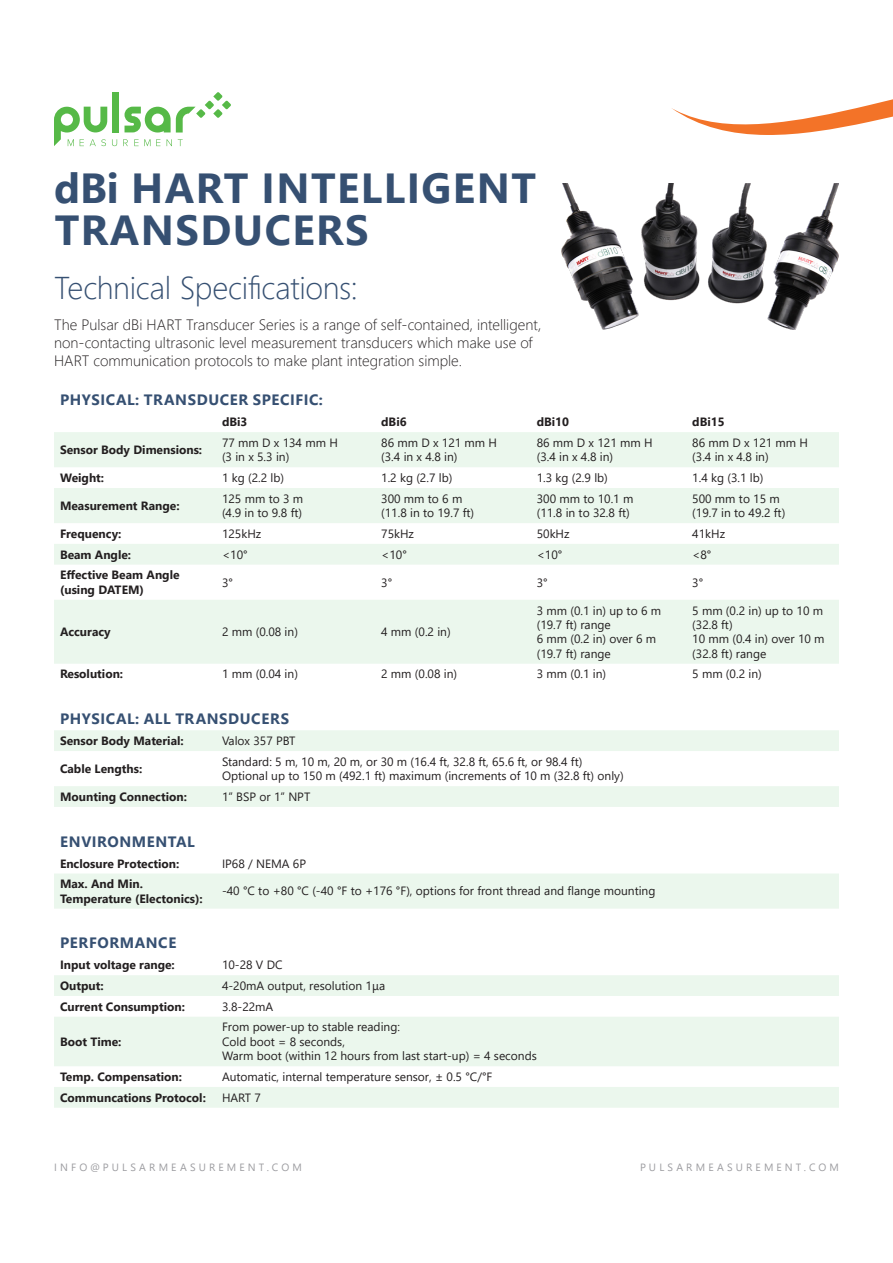
<style>
.page{position:relative;width:893px;height:1263px;background:#fff}
.page>*{position:absolute;margin:0;border:0;box-sizing:border-box;transform-origin:0 0}
.Product_Name{font:700 42px/42px "Segoe UI";letter-spacing:.035em;color:#365072}
.Feature{font:300 31.5px "Segoe UI";letter-spacing:-.01em;color:#365072}
.Body{font:300 15px/18px "Segoe UI";color:#231f20}
.Table_Header{font:700 15px "Segoe UI";letter-spacing:.04em;color:#365072}
.Table_Body{font:12px/14.4px "Segoe UI";color:#231f20}
.Table_Bold{font:700 12px/14.4px "Segoe UI";color:#231f20}
.t1{font:10.5px "Segoe UI";letter-spacing:.3em;color:#9c9ca0}
</style>
<div class="page">
<svg style="left:671px;top:99px;width:222px;height:36px"></svg>
<div style="left:112px;top:92px;width:7px;height:40px;background:#56b947"></div>
<svg style="left:125px;top:92px;width:106px;height:41px"></svg>
<svg style="left:54px;top:107px;width:63px;height:39px"></svg>
<svg style="left:123px;top:139px;width:5px;height:7px"></svg>
<svg style="left:134px;top:139px;width:26px;height:7px"></svg>
<svg style="left:167px;top:139px;width:5px;height:7px"></svg>
<svg style="left:178px;top:139px;width:5px;height:7px"></svg>
<img style="left:562px;top:183px;width:277px;height:146px">
<svg style="left:54px;top:432px;width:785px;height:676px"></svg>
<p class="Product_Name" style="left:54px;top:164px;width:483px">dBi HART INTELLIGENT<br>TRANSDUCERS</p>
<p class="Feature" style="left:54px;top:258px;width:305px">Technical Specifications:</p>
<p class="Body" style="left:54px;top:314px;width:489px">The Pulsar dBi HART Transducer Series is a range of self-contained, intelligent, non-contacting ultrasonic level measurement transducers which make use of<br>HART communication protocols to make plant integration simple.</p>
<p class="Table_Header" style="left:60px;top:386px;width:264px">PHYSICAL: TRANSDUCER SPECIFIC:</p>
<p class="Table_Bold" style="left:222px;top:414px;width:27px">dBi3</p>
<p class="Table_Bold" style="left:381px;top:414px;width:27px">dBi6</p>
<p class="Table_Bold" style="left:537px;top:414px;width:34px">dBi10</p>
<p class="Table_Bold" style="left:692px;top:414px;width:34px">dBi15</p>
<p class="Table_Bold" style="left:60px;top:442px;width:144px">Sensor Body Dimensions:</p>
<p class="Table_Body" style="left:222px;top:434px;width:117px">77 mm D x 134 mm H (3 in x 5.3 in)</p>
<p class="Table_Body" style="left:381px;top:434px;width:117px">86 mm D x 121 mm H (3.4 in x 4.8 in)</p>
<p class="Table_Body" style="left:537px;top:434px;width:117px">86 mm D x 121 mm H (3.4 in x 4.8 in)</p>
<p class="Table_Body" style="left:692px;top:434px;width:117px">86 mm D x 121 mm H (3.4 in x 4.8 in)</p>
<p class="Table_Bold" style="left:60px;top:470px;width:46px">Weight:</p>
<p class="Table_Body" style="left:222px;top:469px;width:64px">1 kg (2.2 lb)</p>
<p class="Table_Body" style="left:381px;top:469px;width:73px">1.2 kg (2.7 lb)</p>
<p class="Table_Body" style="left:537px;top:469px;width:73px">1.3 kg (2.9 lb)</p>
<p class="Table_Body" style="left:692px;top:469px;width:73px">1.4 kg (3.1 lb)</p>
<p class="Table_Bold" style="left:60px;top:497px;width:121px">Measurement Range:</p>
<p class="Table_Body" style="left:222px;top:490px;width:83px">125 mm to 3 m (4.9 in to 9.8 ft)</p>
<p class="Table_Body" style="left:381px;top:490px;width:95px">300 mm to 6 m (11.8 in to 19.7 ft)</p>
<p class="Table_Body" style="left:537px;top:490px;width:98px">300 mm to 10.1 m (11.8 in to 32.8 ft)</p>
<p class="Table_Body" style="left:692px;top:490px;width:95px">500 mm to 15 m (19.7 in to 49.2 ft)</p>
<p class="Table_Bold" style="left:60px;top:525px;width:63px">Frequency:</p>
<p class="Table_Body" style="left:222px;top:525px;width:41px">125kHz</p>
<p class="Table_Body" style="left:381px;top:525px;width:34px">75kHz</p>
<p class="Table_Body" style="left:537px;top:525px;width:34px">50kHz</p>
<p class="Table_Body" style="left:692px;top:525px;width:34px">41kHz</p>
<p class="Table_Bold" style="left:60px;top:546px;width:73px">Beam Angle:</p>
<p class="Table_Body" style="left:222px;top:546px;width:27px">&lt;10°</p>
<p class="Table_Body" style="left:381px;top:546px;width:27px">&lt;10°</p>
<p class="Table_Body" style="left:537px;top:546px;width:27px">&lt;10°</p>
<p class="Table_Body" style="left:692px;top:546px;width:21px">&lt;8°</p>
<p class="Table_Bold" style="left:60px;top:567px;width:121px">Effective Beam Angle (using DATEM)</p>
<p class="Table_Body" style="left:222px;top:574px;width:12px">3°</p>
<p class="Table_Body" style="left:381px;top:574px;width:12px">3°</p>
<p class="Table_Body" style="left:537px;top:574px;width:12px">3°</p>
<p class="Table_Body" style="left:692px;top:574px;width:12px">3°</p>
<p class="Table_Bold" style="left:60px;top:624px;width:52px">Accuracy</p>
<p class="Table_Body" style="left:222px;top:624px;width:77px">2 mm (0.08 in)</p>
<p class="Table_Body" style="left:381px;top:624px;width:71px">4 mm (0.2 in)</p>
<p class="Table_Body" style="left:537px;top:602px;width:126px">3 mm (0.1 in) up to 6 m (19.7 ft) range<br>6 mm (0.2 in) over 6 m (19.7 ft) range</p>
<p class="Table_Body" style="left:692px;top:602px;width:134px">5 mm (0.2 in) up to 10 m (32.8 ft)<br>10 mm (0.4 in) over 10 m (32.8 ft) range</p>
<p class="Table_Bold" style="left:60px;top:666px;width:65px">Resolution:</p>
<p class="Table_Body" style="left:222px;top:666px;width:77px">1 mm (0.04 in)</p>
<p class="Table_Body" style="left:381px;top:666px;width:77px">2 mm (0.08 in)</p>
<p class="Table_Body" style="left:537px;top:666px;width:71px">3 mm (0.1 in)</p>
<p class="Table_Body" style="left:692px;top:666px;width:71px">5 mm (0.2 in)</p>
<p class="Table_Header" style="left:60px;top:705px;width:230px">PHYSICAL: ALL TRANSDUCERS</p>
<p class="Table_Bold" style="left:60px;top:733px;width:125px">Sensor Body Material:</p>
<p class="Table_Body" style="left:222px;top:732px;width:75px">Valox 357 PBT</p>
<p class="Table_Bold" style="left:60px;top:760px;width:84px">Cable Lengths:</p>
<p class="Table_Body" style="left:222px;top:753px;width:403px">Standard: 5 m, 10 m, 20 m, or 30 m (16.4 ft, 32.8 ft, 65.6 ft, or 98.4 ft)<br>Optional up to 150 m (492.1 ft) maximum (increments of 10 m (32.8 ft) only)</p>
<p class="Table_Bold" style="left:60px;top:788px;width:128px">Mounting Connection:</p>
<p class="Table_Body" style="left:222px;top:788px;width:90px">1” BSP or 1” NPT</p>
<p class="Table_Header" style="left:60px;top:827px;width:136px">ENVIRONMENTAL</p>
<p class="Table_Bold" style="left:60px;top:855px;width:121px">Enclosure Protection:</p>
<p class="Table_Body" style="left:222px;top:855px;width:86px">IP68 / NEMA 6P</p>
<p class="Table_Bold" style="left:60px;top:876px;width:144px">Max. And Min.<br>Temperature (Electonics):</p>
<p class="Table_Body" style="left:222px;top:883px;width:435px">-40 °C to +80 °C (-40 °F to +176 °F), options for front thread and flange mounting</p>
<p class="Table_Header" style="left:60px;top:929px;width:118px">PERFORMANCE</p>
<p class="Table_Bold" style="left:60px;top:957px;width:116px">Input voltage range:</p>
<p class="Table_Body" style="left:222px;top:957px;width:62px">10-28 V DC</p>
<p class="Table_Bold" style="left:60px;top:977px;width:45px">Output:</p>
<p class="Table_Body" style="left:222px;top:977px;width:165px">4-20mA output, resolution 1μa</p>
<p class="Table_Bold" style="left:60px;top:998px;width:126px">Current Consumption:</p>
<p class="Table_Body" style="left:222px;top:998px;width:53px">3.8-22mA</p>
<p class="Table_Bold" style="left:60px;top:1033px;width:63px">Boot Time:</p>
<p class="Table_Body" style="left:222px;top:1019px;width:180px">From power-up to stable reading:</p>
<p class="Table_Body" style="left:222px;top:1033px;width:124px">Cold boot = 8 seconds,</p>
<p class="Table_Body" style="left:222px;top:1048px;width:316px">Warm boot (within 12 hours from last start-up) = 4 seconds</p>
<p class="Table_Bold" style="left:60px;top:1068px;width:124px">Temp. Compensation:</p>
<p class="Table_Body" style="left:222px;top:1068px;width:272px">Automatic, internal temperature sensor, ± 0.5 °C/°F</p>
<p class="Table_Bold" style="left:60px;top:1089px;width:147px">Communcations Protocol:</p>
<p class="Table_Body" style="left:222px;top:1089px;width:40px">HART 7</p>
<p class="t1" style="left:54px;top:1157px;width:249px">INFO@PULSARMEASUREMENT.COM</p>
<p class="t1" style="left:640px;top:1157px;width:200px">PULSARMEASUREMENT.COM</p>
</div>
